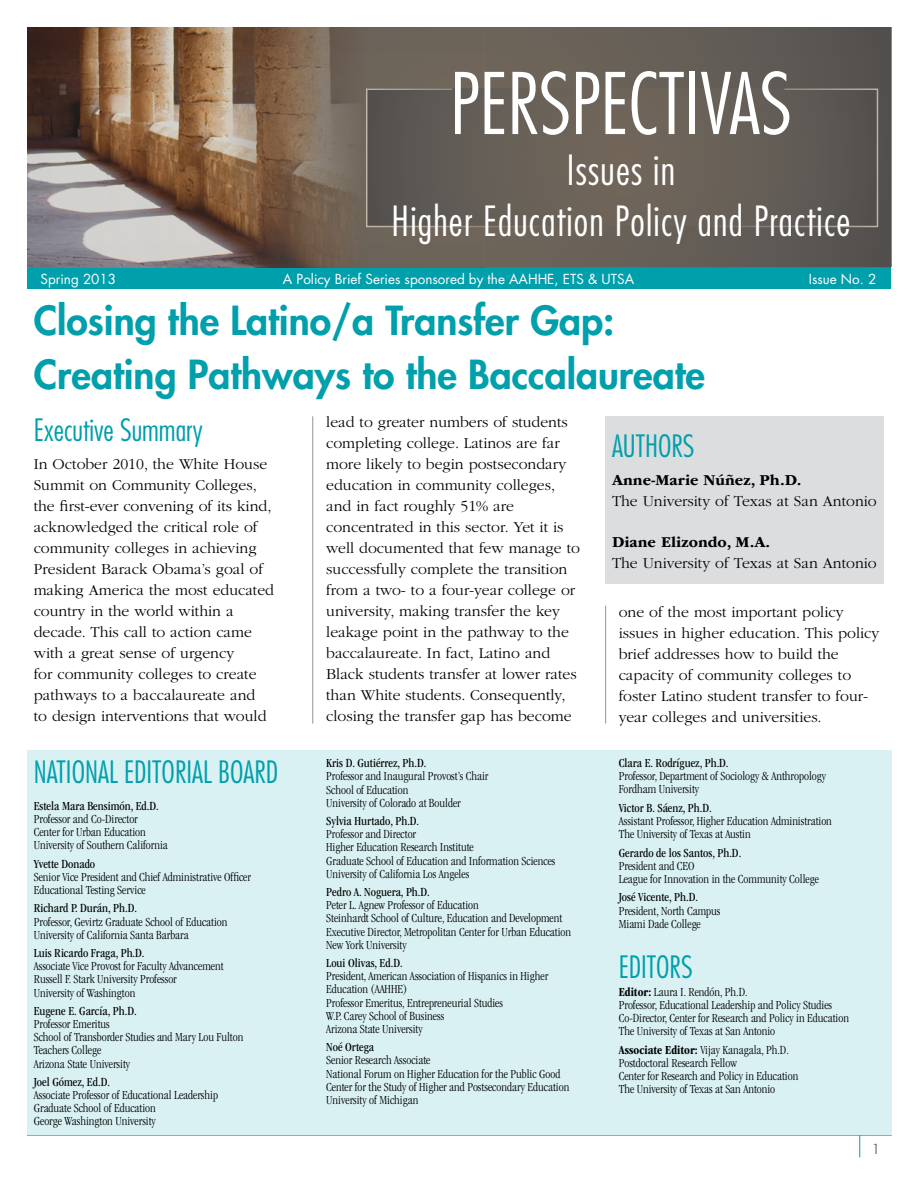
<style>
.page{position:relative;width:918px;height:1188px;background:#fff}
.page>*{position:absolute;margin:0;border:0;box-sizing:border-box;transform-origin:0 0}
.t1{font:300 condensed 82.5px "Futura Std";color:#fff}
.t2{font:300 condensed 40.5px/51px "Futura Std";letter-spacing:.03em;color:#fff;text-align:center}
.t3{font:800 39px/54px "Futura Std";color:#009fac}
.t4{font:300 condensed 30px "Futura Std";color:#009fac}
.t5{font:300 15.75px/21px "ITC Garamond Std";color:#000}
.t6{font:700 15.75px "ITC Garamond Std";color:#000}
.t7{font:13.5px "Futura Std";color:#fff}
.t8{font:13.5px "Futura Std";color:#6d6e71}
.t9{font:300 condensed 12.75px/13px "ITC Garamond Std";color:#000}
.t10{font:condensed 12.75px "ITC Garamond Std";color:#000}
.s1{font-weight:700}
</style>
<div class="page">
<hr style="left:27px;top:1135px;width:865px;height:1px;background:#009fac">
<svg style="left:859px;top:1135px;width:1px;height:22px"></svg>
<div style="left:28px;top:268px;width:863px;height:21px;background:#009fac"></div>
<div style="left:25px;top:26px;width:867px;height:244px;background:#000;opacity:.75"></div>
<div style="left:367px;top:88px;width:509px;height:137px;background:#706559"></div>
<svg style="left:365px;top:88px;width:247px;height:140px"></svg>
<svg style="left:636px;top:88px;width:243px;height:140px"></svg>
<div style="left:605px;top:416px;width:279px;height:168px;background:#dcddde"></div>
<div style="left:27px;top:751px;width:865px;height:384px;background:#d9f1f3"></div>
<hr style="left:312px;top:416px;width:1px;height:308px;background:#939598">
<hr style="left:605px;top:606px;width:1px;height:118px;background:#939598">
<h1 class="t1" style="left:450px;top:55px;width:343px">PERSPECTIVAS</h1>
<h2 class="t2" style="left:392px;top:145px;width:460px">Issues in<br>Higher Education Policy and Practice</h2>
<p class="t7" style="left:283px;top:270px;width:353px">A Policy Brief Series sponsored by the AAHHE, ETS &amp; UTSA</p>
<h3 class="t3" style="left:34px;top:294px;width:673px">Closing the Latino/a Transfer Gap:<br>Creating Pathways to the Baccalaureate</h3>
<h3 class="t4" style="left:34px;top:412px;width:171px">Executive Summary</h3>
<p class="t5" style="left:34px;top:454px;width:242px">In October 2010, the White House<br>Summit on Community Colleges, the first-ever convening of its kind, acknowledged the critical role of community colleges in achieving<br>President Barack Obama’s goal of making America the most educated country in the world within a decade. This call to action came with a great sense of urgency<br>for community colleges to create pathways to a baccalaureate and<br>to design interventions that would</p>
<p class="t7" style="left:40px;top:270px;width:77px">Spring 2013</p>
<p class="t7" style="left:809px;top:270px;width:69px">Issue No. 2</p>
<p class="t5" style="left:326px;top:412px;width:255px">lead to greater numbers of students completing college. Latinos are far more likely to begin postsecondary education in community colleges, and in fact roughly 51% are concentrated in this sector. Yet it is well documented that few manage to successfully complete the transition from a two- to a four-year college or university, making transfer the key leakage point in the pathway to the baccalaureate. In fact, Latino and Black students transfer at lower rates than White students. Consequently, closing the transfer gap has become</p>
<h3 class="t4" style="left:612px;top:428px;width:84px">AUTHORS</h3>
<p class="t6" style="left:612px;top:471px;width:191px">Anne-Marie Núñez, Ph.D.</p>
<p class="t5" style="left:612px;top:491px;width:266px">The University of Texas at San Antonio</p>
<p class="t6" style="left:612px;top:533px;width:160px">Diane Elizondo, M.A.</p>
<p class="t5" style="left:612px;top:553px;width:266px">The University of Texas at San Antonio</p>
<p class="t5" style="left:619px;top:601px;width:262px">one of the most important policy issues in higher education. This policy brief addresses how to build the capacity of community colleges to foster Latino student transfer to four&shy;year colleges and universities.</p>
<h3 class="t4" style="left:34px;top:754px;width:246px">NATIONAL EDITORIAL BOARD</h3>
<p class="t10" style="left:34px;top:799px;width:127px">Estela Mara Bensimón, Ed.D.</p>
<p class="t9" style="left:34px;top:812px;width:136px">Professor and Co-Director<br>Center for Urban Education<br>University of Southern California</p>
<p class="t10" style="left:34px;top:857px;width:63px">Yvette Donado</p>
<p class="t9" style="left:34px;top:870px;width:219px">Senior Vice President and Chief Administrative Officer<br>Educational Testing Service</p>
<p class="t10" style="left:34px;top:901px;width:105px">Richard P. Durán, Ph.D.</p>
<p class="t9" style="left:34px;top:915px;width:195px">Professor, Gevirtz Graduate School of Education<br>University of California Santa Barbara</p>
<p class="t10" style="left:34px;top:946px;width:112px">Luis Ricardo Fraga, Ph.D.</p>
<p class="t9" style="left:34px;top:960px;width:191px">Associate Vice Provost for Faculty Advancement<br>Russell F. Stark University Professor<br>University of Washington</p>
<p class="t10" style="left:34px;top:1004px;width:104px">Eugene E. García, Ph.D.</p>
<p class="t9" style="left:34px;top:1018px;width:211px">Professor Emeritus<br>School of Transborder Studies and Mary Lou Fulton<br>Teachers College<br>Arizona State University</p>
<p class="t10" style="left:34px;top:1075px;width:78px">Joel Gómez, Ed.D.</p>
<p class="t9" style="left:34px;top:1089px;width:186px">Associate Professor of Educational Leadership<br>Graduate School of Education<br>George Washington University</p>
<p class="t10" style="left:326px;top:756px;width:102px">Kris D. Gutiérrez, Ph.D.</p>
<p class="t9" style="left:326px;top:770px;width:164px">Professor and Inaugural Provost’s Chair<br>School of Education<br>University of Colorado at Boulder</p>
<p class="t10" style="left:326px;top:814px;width:95px">Sylvia Hurtado, Ph.D.</p>
<p class="t9" style="left:326px;top:828px;width:231px">Professor and Director<br>Higher Education Research Institute<br>Graduate School of Education and Information Sciences University of California Los Angeles</p>
<p class="t10" style="left:326px;top:885px;width:105px">Pedro A. Noguera, Ph.D.</p>
<p class="t9" style="left:326px;top:899px;width:246px">Peter L. Agnew Professor of Education<br>Steinhardt School of Culture, Education and Development Executive Director, Metropolitan Center for Urban Education New York University</p>
<p class="t10" style="left:326px;top:956px;width:78px">Loui Olivas, Ed.D.</p>
<p class="t9" style="left:326px;top:970px;width:223px">President, American Association of Hispanics in Higher Education (AAHHE)<br>Professor Emeritus, Entrepreneurial Studies<br>W.P. Carey School of Business<br>Arizona State University</p>
<p class="t10" style="left:326px;top:1040px;width:49px">Noé Ortega</p>
<p class="t9" style="left:326px;top:1054px;width:245px">Senior Research Associate<br>National Forum on Higher Education for the Public Good Center for the Study of Higher and Postsecondary Education University of Michigan</p>
<p class="t10" style="left:619px;top:756px;width:111px">Clara E. Rodríguez, Ph.D.</p>
<p class="t9" style="left:619px;top:770px;width:209px">Professor, Department of Sociology &amp; Anthropology<br>Fordham University</p>
<p class="t10" style="left:619px;top:801px;width:95px">Victor B. Sáenz, Ph.D.</p>
<p class="t9" style="left:619px;top:815px;width:215px">Assistant Professor, Higher Education Administration<br>The University of Texas at Austin</p>
<p class="t10" style="left:619px;top:846px;width:124px">Gerardo de los Santos, Ph.D.</p>
<p class="t9" style="left:619px;top:859px;width:202px">President and CEO<br>League for Innovation in the Community College</p>
<p class="t10" style="left:619px;top:890px;width:81px">José Vicente, Ph.D.</p>
<p class="t9" style="left:619px;top:904px;width:103px">President, North Campus<br>Miami Dade College</p>
<h3 class="t4" style="left:619px;top:949px;width:76px">EDITORS</h3>
<p class="t9" style="left:619px;top:986px;width:232px"><span class="s1">Editor:</span> Laura I. Rendón, Ph.D.<br>Professor, Educational Leadership and Policy Studies Co-Director, Center for Research and Policy in Education The University of Texas at San Antonio</p>
<p class="t9" style="left:619px;top:1044px;width:181px"><span class="s1">Associate Editor:</span> Vijay Kanagala, Ph.D.<br>Postdoctoral Research Fellow<br>Center for Research and Policy in Education The University of Texas at San Antonio</p>
<p class="t8" style="left:872px;top:1140px;width:10px">1</p>
</div>
